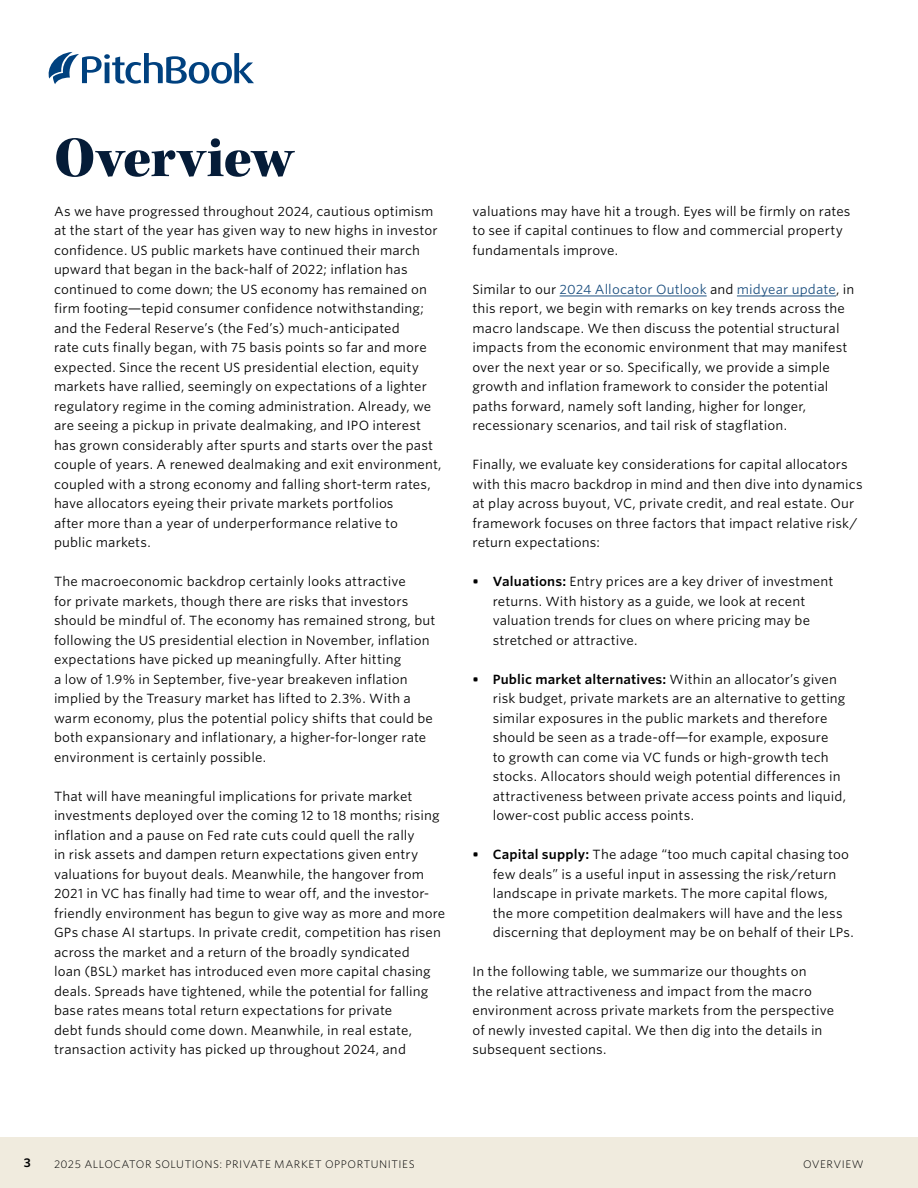
<style>
.page{position:relative;width:918px;height:1188px;background:#fff}
.page>*{position:absolute;margin:0;border:0;box-sizing:border-box;transform-origin:0 0}
.Allocators_H1{font:58.5px "Kepler Std Black Subh";letter-spacing:-.01em;color:#051c38}
.Allocators_body_copy{font:12.75px/19.5px "Whitney S Sm";letter-spacing:.01em;color:#000}
.t1{font:600 12px "Whitney S Sm";color:#000}
.Allocators_footer_left{font:300 10.5px "Whitney S Sm";letter-spacing:.05em;color:#000}
.Allocators_footer_right{font:300 10.5px "Whitney S Sm";letter-spacing:.04em;color:#000}
.s1{color:#1d5080}
.s2{font-weight:600}
</style>
<div class="page">
<div style="left:0;top:1137px;width:918px;height:51px;background:#f0ebde"></div>
<svg style="left:49px;top:52px;width:205px;height:32px"></svg>
<hr style="left:560px;top:296px;width:147px;height:1px;background:#1d5080">
<hr style="left:737px;top:296px;width:99px;height:1px;background:#1d5080">
<p class="Allocators_H1" style="left:54px;top:124px;width:240px">Overview</p>
<p class="Allocators_body_copy" style="left:54px;top:201px;width:389px">As we have progressed throughout 2024, cautious optimism at the start of the year has given way to new highs in investor confidence. US public markets have continued their march upward that began in the back-half of 2022; inflation has continued to come down; the US economy has remained on firm footing—tepid consumer confidence notwithstanding; and the Federal Reserve’s (the Fed’s) much-anticipated<br>rate cuts finally began, with 75 basis points so far and more expected. Since the recent US presidential election, equity markets have rallied, seemingly on expectations of a lighter regulatory regime in the coming administration. Already, we are seeing a pickup in private dealmaking, and IPO interest has grown considerably after spurts and starts over the past couple of years. A renewed dealmaking and exit environment, coupled with a strong economy and falling short-term rates, have allocators eyeing their private markets portfolios<br>after more than a year of underperformance relative to<br>public markets.</p>
<p class="Allocators_body_copy" style="left:54px;top:572px;width:383px">The macroeconomic backdrop certainly looks attractive<br>for private markets, though there are risks that investors should be mindful of. The economy has remained strong, but following the US presidential election in November, inflation expectations have picked up meaningfully. After hitting<br>a low of 1.9% in September, five-year breakeven inflation implied by the Treasury market has lifted to 2.3%. With a warm economy, plus the potential policy shifts that could be both expansionary and inflationary, a higher-for-longer rate environment is certainly possible.</p>
<p class="Allocators_body_copy" style="left:54px;top:786px;width:393px">That will have meaningful implications for private market investments deployed over the coming 12 to 18 months; rising inflation and a pause on Fed rate cuts could quell the rally<br>in risk assets and dampen return expectations given entry valuations for buyout deals. Meanwhile, the hangover from 2021 in VC has finally had time to wear off, and the investor&shy;friendly environment has begun to give way as more and more GPs chase AI startups. In private credit, competition has risen across the market and a return of the broadly syndicated<br>loan (BSL) market has introduced even more capital chasing deals. Spreads have tightened, while the potential for falling base rates means total return expectations for private<br>debt funds should come down. Meanwhile, in real estate, transaction activity has picked up throughout 2024, and</p>
<p class="Allocators_body_copy" style="left:472px;top:201px;width:380px">valuations may have hit a trough. Eyes will be firmly on rates to see if capital continues to flow and commercial property fundamentals improve.</p>
<p class="Allocators_body_copy" style="left:472px;top:279px;width:383px">Similar to our <span class="s1">2024 Allocator Outlook</span> and <span class="s1">midyear update</span>, in this report, we begin with remarks on key trends across the macro landscape. We then discuss the potential structural impacts from the economic environment that may manifest over the next year or so. Specifically, we provide a simple growth and inflation framework to consider the potential paths forward, namely soft landing, higher for longer, recessionary scenarios, and tail risk of stagflation.</p>
<p class="Allocators_body_copy" style="left:472px;top:455px;width:392px">Finally, we evaluate key considerations for capital allocators with this macro backdrop in mind and then dive into dynamics at play across buyout, VC, private credit, and real estate. Our framework focuses on three factors that impact relative risk/ return expectations:</p>
<p class="Allocators_body_copy" style="left:493px;top:572px;width:342px;text-indent:-20px"><span class="s2">• Valuations:</span> Entry prices are a key driver of investment returns. With history as a guide, we look at recent valuation trends for clues on where pricing may be stretched or attractive.</p>
<p class="Allocators_body_copy" style="left:493px;top:669px;width:355px;text-indent:-20px"><span class="s2">• Public market alternatives:</span> Within an allocator’s given risk budget, private markets are an alternative to getting similar exposures in the public markets and therefore should be seen as a trade-off—for example, exposure<br>to growth can come via VC funds or high-growth tech stocks. Allocators should weigh potential differences in attractiveness between private access points and liquid, lower-cost public access points.</p>
<p class="Allocators_body_copy" style="left:493px;top:845px;width:363px;text-indent:-20px"><span class="s2">• Capital supply:</span> The adage “too much capital chasing too few deals” is a useful input in assessing the risk/return landscape in private markets. The more capital flows,<br>the more competition dealmakers will have and the less discerning that deployment may be on behalf of their LPs.</p>
<p class="Allocators_body_copy" style="left:472px;top:962px;width:363px">In the following table, we summarize our thoughts on<br>the relative attractiveness and impact from the macro environment across private markets from the perspective of newly invested capital. We then dig into the details in subsequent sections.</p>
<p class="t1" style="left:24px;top:1154px;width:9px">3</p>
<p class="Allocators_footer_left" style="left:54px;top:1156px;width:362px">2025 ALLOCATOR SOLUTIONS: PRIVATE MARKET OPPORTUNITIES</p>
<p class="Allocators_footer_right" style="left:803px;top:1157px;width:62px">OVERVIEW</p>
</div>
